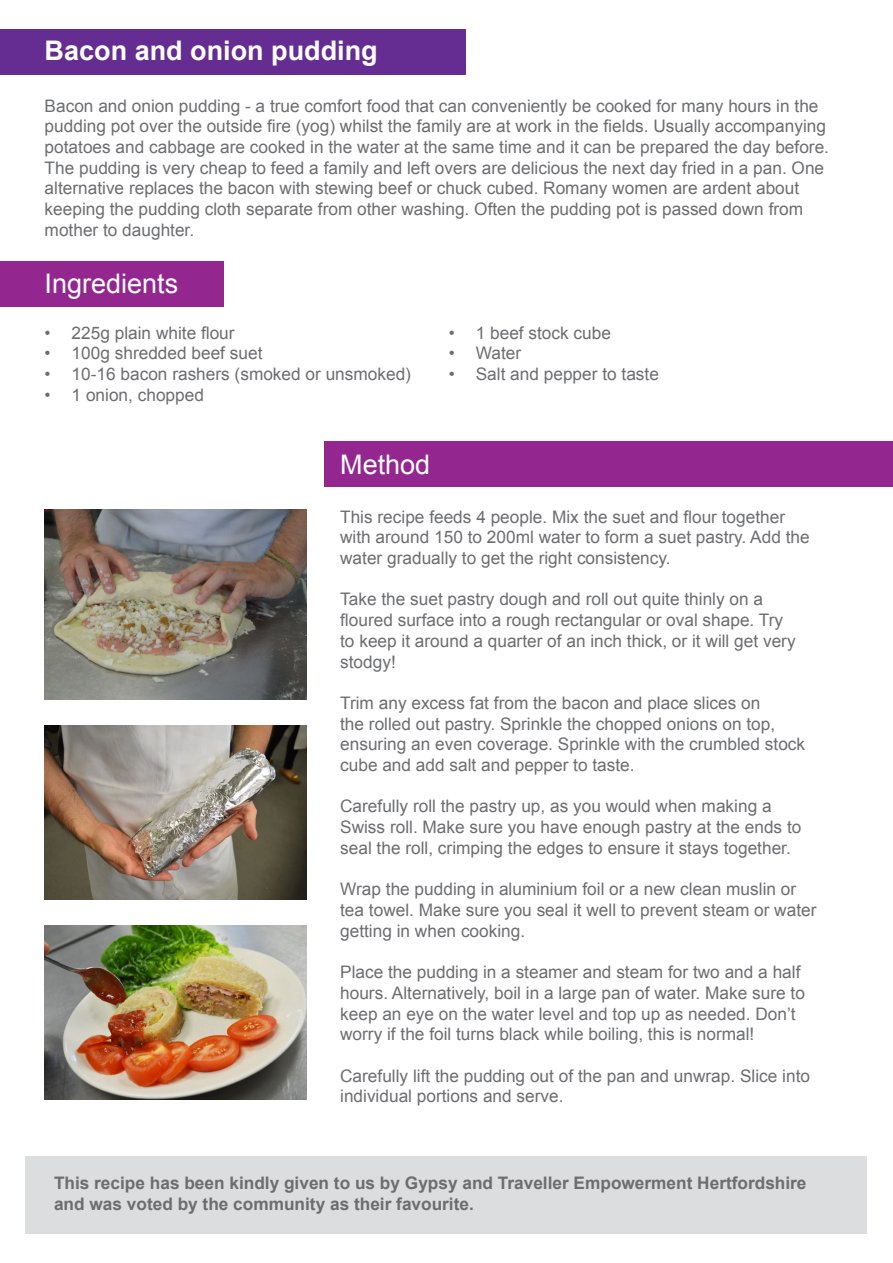
<style>
.page{position:relative;width:893px;height:1263px;background:#fff}
.page>*{position:absolute;margin:0;border:0;box-sizing:border-box;transform-origin:0 0}
.Sub-heading{font:700 27px "Arial";color:#fff}
.t1{font:27px "Arial";color:#fff}
.t2{font:17.25px/20.7px "Arial";color:#6c6d70}
.t3{font:700 17.25px/20.7px "Arial";color:#6c6d70}
</style>
<div class="page">
<div style="left:0;top:261px;width:223px;height:46px;background:#93268f"></div>
<div style="left:0;top:29px;width:465px;height:46px;background:#652d91"></div>
<div style="left:26px;top:1156px;width:841px;height:78px;background:#dcdddf"></div>
<div style="left:325px;top:441px;width:568px;height:46px;background:#93268f"></div>
<img style="left:45px;top:509px;width:262px;height:191px">
<img style="left:45px;top:725px;width:262px;height:175px">
<img style="left:45px;top:925px;width:262px;height:175px">
<p class="Sub-heading" style="left:45px;top:33px;width:335px">Bacon and onion pudding</p>
<p class="t2" style="left:45px;top:95px;width:786px">Bacon and onion pudding - a true comfort food that can conveniently be cooked for many hours in the pudding pot over the outside fire (yog) whilst the family are at work in the fields. Usually accompanying potatoes and cabbage are cooked in the water at the same time and it can be prepared the day before.<br>The pudding is very cheap to feed a family and left overs are delicious the next day fried in a pan. One alternative replaces the bacon with stewing beef or chuck cubed. Romany women are ardent about keeping the pudding cloth separate from other washing. Often the pudding pot is passed down from mother to daughter.</p>
<p class="t1" style="left:45px;top:266px;width:135px">Ingredients</p>
<p class="t2" style="left:45px;top:322px;width:191px">• 225g plain white flour</p>
<p class="t2" style="left:45px;top:343px;width:219px">• 100g shredded beef suet</p>
<p class="t2" style="left:45px;top:364px;width:368px">• 10-16 bacon rashers (smoked or unsmoked)</p>
<p class="t2" style="left:45px;top:384px;width:161px">• 1 onion, chopped</p>
<p class="t1" style="left:340px;top:447px;width:92px">Method</p>
<p class="t2" style="left:449px;top:322px;width:164px">• 1 beef stock cube</p>
<p class="t2" style="left:449px;top:343px;width:74px">• Water</p>
<p class="t2" style="left:449px;top:364px;width:212px">• Salt and pepper to taste</p>
<p class="t2" style="left:340px;top:506px;width:471px">This recipe feeds 4 people. Mix the suet and flour together with around 150 to 200ml water to form a suet pastry. Add the water gradually to get the right consistency.</p>
<p class="t2" style="left:340px;top:589px;width:457px">Take the suet pastry dough and roll out quite thinly on a floured surface into a rough rectangular or oval shape. Try to keep it around a quarter of an inch thick, or it will get very stodgy!</p>
<p class="t2" style="left:340px;top:693px;width:466px">Trim any excess fat from the bacon and place slices on<br>the rolled out pastry. Sprinkle the chopped onions on top, ensuring an even coverage. Sprinkle with the crumbled stock cube and add salt and pepper to taste.</p>
<p class="t2" style="left:340px;top:796px;width:463px">Carefully roll the pastry up, as you would when making a<br>Swiss roll. Make sure you have enough pastry at the ends to seal the roll, crimping the edges to ensure it stays together.</p>
<p class="t2" style="left:340px;top:879px;width:478px">Wrap the pudding in aluminium foil or a new clean muslin or tea towel. Make sure you seal it well to prevent steam or water getting in when cooking.</p>
<p class="t2" style="left:340px;top:962px;width:466px">Place the pudding in a steamer and steam for two and a half hours. Alternatively, boil in a large pan of water. Make sure to keep an eye on the water level and top up as needed. Don’t worry if the foil turns black while boiling, this is normal!</p>
<p class="t2" style="left:340px;top:1065px;width:471px">Carefully lift the pudding out of the pan and unwrap. Slice into individual portions and serve.</p>
<p class="t3" style="left:54px;top:1173px;width:754px">This recipe has been kindly given to us by Gypsy and Traveller Empowerment Hertfordshire and was voted by the community as their favourite.</p>
</div>
